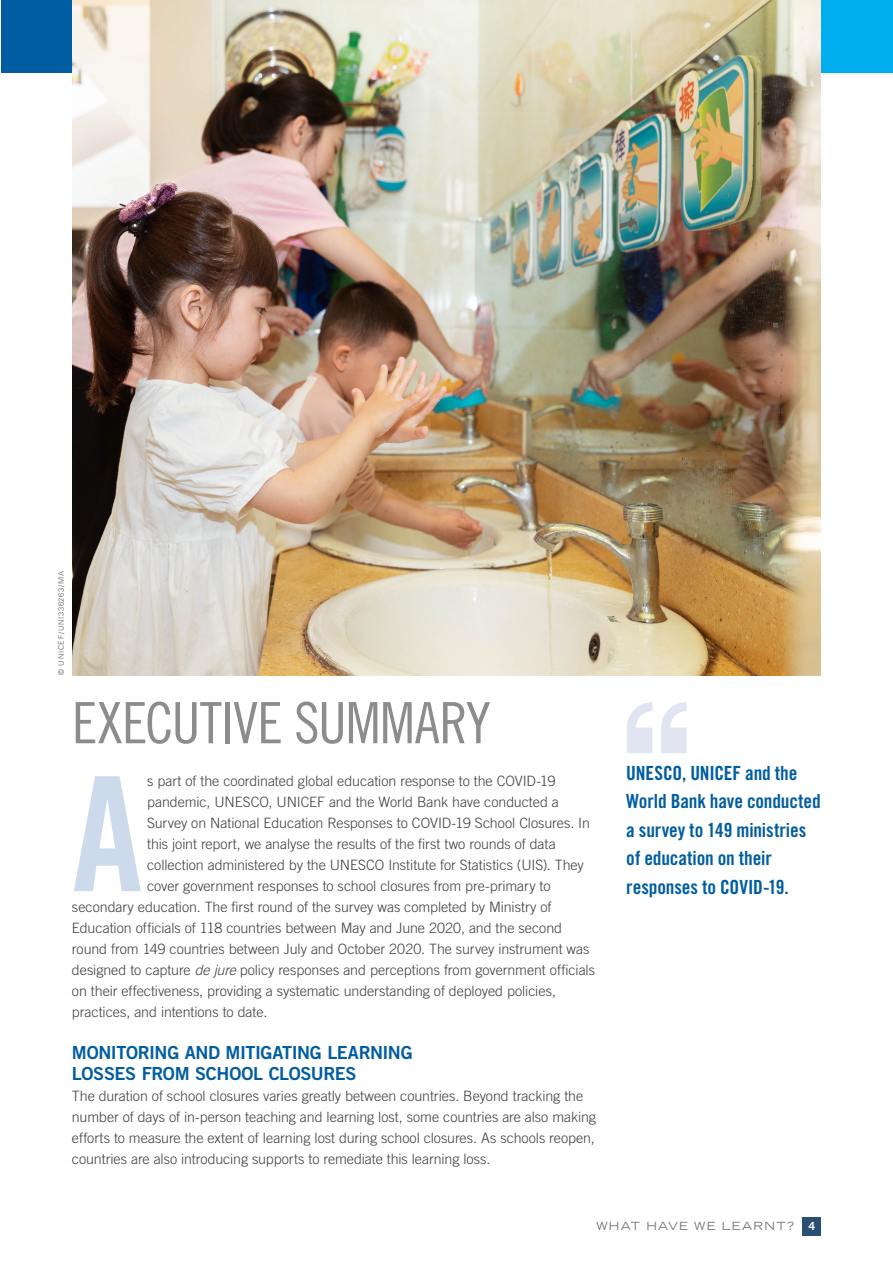
<style>
.page{position:relative;width:893px;height:1263px;background:#fff}
.page>*{position:absolute;margin:0;border:0;box-sizing:border-box;transform-origin:0 0}
.Dropcap{font:159.15px "Trade Gothic LT Std Bd Cn 20";color:#ccdaeb}
.Headline_1{font:57px "Trade Gothic LT Std Cn 18";letter-spacing:-.015em;color:#8d8b8d}
.Callout{font:19.5px/28.5px "Trade Gothic LT Std Bd Cn 20";letter-spacing:-.01em;color:#015da1}
.Headline_2{font:18px/21px "Trade Gothic LT Std Bd 2";letter-spacing:-.02em;color:#015da1}
.Text{font:300 14.25px/21px "Trade Gothic LT Std";letter-spacing:-.005em;color:#3e3e3f}
.t1{font:expanded 11.25px "Trade Gothic LT Std";letter-spacing:.11em;color:#76787b}
.t2{font:700 11.25px "Trade Gothic LT Std";color:#fff}
.Photo_Credit{font:300 7.5px "Univers";letter-spacing:.1em;color:#57585a}
.s1{font-style:italic}
</style>
<div class="page">
<div style="left:803px;top:1217px;width:18px;height:18px;background:#2a4f72"></div>
<svg style="left:2px;top:0;width:891px;height:72px;background:#0086c8"></svg>
<img style="left:72px;top:0;width:749px;height:675px">
<svg style="left:627px;top:702px;width:60px;height:51px"></svg>
<p class="Photo_Credit" style="left:57px;top:675px;width:105px;rotate:-90deg">© UNICEF/UNI336263/MA</p>
<p class="Headline_1" style="left:72px;top:689px;width:420px">EXECUTIVE SUMMARY</p>
<p class="Dropcap" style="left:72px;top:738px;width:72px">A</p>
<p class="Text" style="left:147px;top:770px;width:410px">s part of the coordinated global education response to the COVID-19</p>
<p class="Text" style="left:147px;top:791px;width:413px">pandemic, UNESCO, UNICEF and the World Bank have conducted a</p>
<p class="Text" style="left:147px;top:812px;width:444px">Survey on National Education Responses to COVID-19 School Closures. In</p>
<p class="Text" style="left:147px;top:833px;width:410px">this joint report, we analyse the results of the first two rounds of data</p>
<p class="Text" style="left:147px;top:854px;width:438px">collection administered by the UNESCO Institute for Statistics (UIS). They</p>
<p class="Text" style="left:147px;top:875px;width:405px">cover government responses to school closures from pre-primary to</p>
<p class="Text" style="left:72px;top:896px;width:481px">secondary education. The first round of the survey was completed by Ministry of</p>
<p class="Text" style="left:72px;top:917px;width:492px">Education officials of 118 countries between May and June 2020, and the second</p>
<p class="Text" style="left:72px;top:938px;width:519px">round from 149 countries between July and October 2020. The survey instrument was</p>
<p class="Text" style="left:72px;top:959px;width:525px">designed to capture <span class="s1">de jure</span> policy responses and perceptions from government officials</p>
<p class="Text" style="left:72px;top:980px;width:485px">on their effectiveness, providing a systematic understanding of deployed policies,</p>
<p class="Text" style="left:72px;top:1001px;width:197px">practices, and intentions to date.</p>
<p class="Headline_2" style="left:72px;top:1042px;width:342px">MONITORING AND MITIGATING LEARNING<br>LOSSES FROM SCHOOL CLOSURES</p>
<p class="Text" style="left:72px;top:1085px;width:526px">The duration of school closures varies greatly between countries. Beyond tracking the number of days of in-person teaching and learning lost, some countries are also making efforts to measure the extent of learning lost during school closures. As schools reopen, countries are also introducing supports to remediate this learning loss.</p>
<p class="Callout" style="left:626px;top:758px;width:196px">UNESCO, UNICEF and the<br>World Bank have conducted a survey to 149 ministries of education on their responses to COVID-19.</p>
<p class="t1" style="left:596px;top:1219px;width:199px">WHAT HAVE WE LEARNT?</p>
<p class="t2" style="left:809px;top:1219px;width:8px">4</p>
</div>
